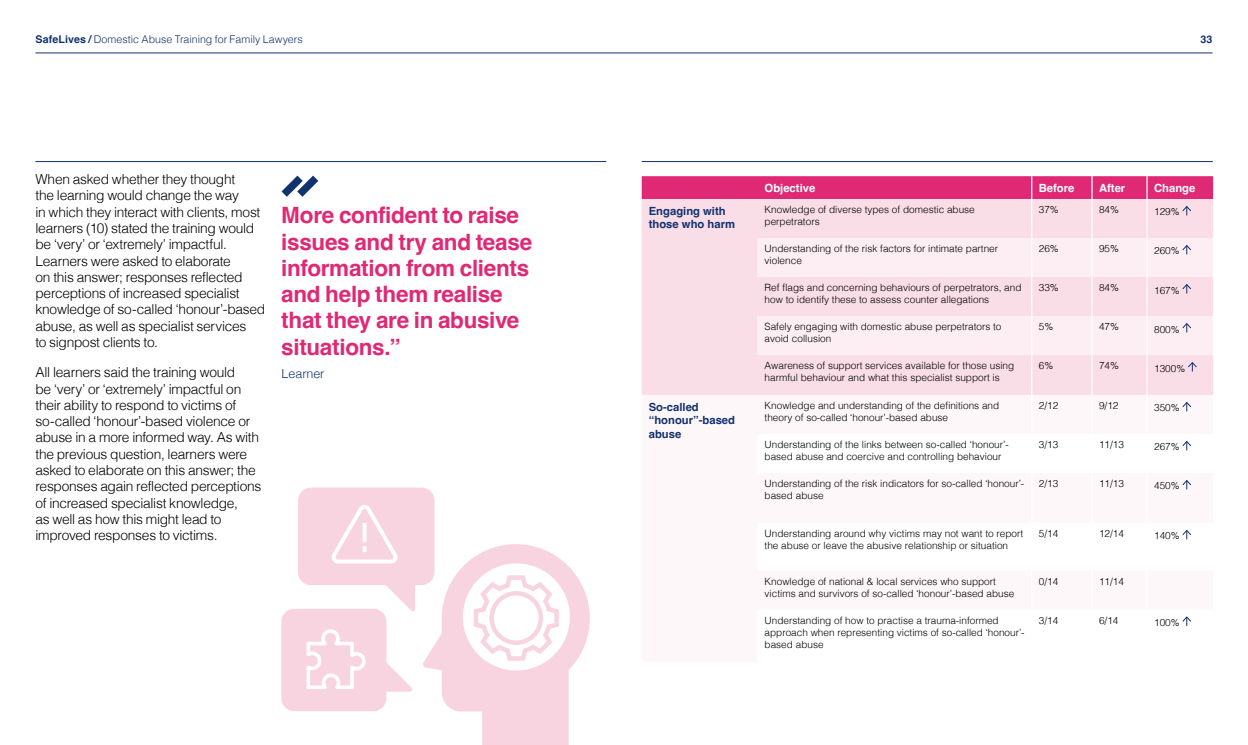
<style>
.page{position:relative;width:1248px;height:745px;background:#fff}
.page>*{position:absolute;margin:0;border:0;box-sizing:border-box;transform-origin:0 0}
.t1{font:700 22.5px/26.2px "Helvetica";letter-spacing:-.015em;color:#e02975}
.Paragraph_body{font:300 13.75px/16.2px "Helvetica";letter-spacing:-.02em;color:#000}
.Quote_attribution{font:300 12.5px "Helvetica";letter-spacing:-.005em;color:#12326e}
.t2{font:700 11.25px/13.5px "Helvetica";color:#12326e}
.t3{font:700 11.25px "Helvetica";color:#fff}
.t4{font:300 10.62px "Helvetica";color:#12326e}
.t5{font:700 10.62px "Helvetica";color:#12326e}
.t6{font:300 10px/12px "Helvetica";color:#000}
.s1{font-weight:700}
</style>
<div class="page">
<div style="left:641px;top:199px;width:571px;height:195px;background:#f9dde7"></div>
<svg style="left:757px;top:238px;width:455px;height:117px;background:#fbe8ef"></svg>
<div style="left:641px;top:176px;width:571px;height:23px;background:#e02975"></div>
<hr style="left:1030px;top:199px;width:2px;height:39px;background:#fff">
<hr style="left:1091px;top:199px;width:1px;height:39px;background:#fff">
<hr style="left:1146px;top:199px;width:1px;height:39px;background:#fff">
<hr style="left:1030px;top:238px;width:2px;height:39px;background:#fff">
<hr style="left:1091px;top:238px;width:1px;height:39px;background:#fff">
<hr style="left:1146px;top:238px;width:1px;height:39px;background:#fff">
<hr style="left:1030px;top:277px;width:2px;height:39px;background:#fff">
<hr style="left:1091px;top:277px;width:1px;height:39px;background:#fff">
<hr style="left:1146px;top:277px;width:1px;height:39px;background:#fff">
<hr style="left:1030px;top:355px;width:2px;height:39px;background:#fff">
<hr style="left:1091px;top:355px;width:1px;height:39px;background:#fff">
<hr style="left:1146px;top:355px;width:1px;height:39px;background:#fff">
<hr style="left:1030px;top:316px;width:2px;height:39px;background:#fff">
<hr style="left:1091px;top:316px;width:1px;height:39px;background:#fff">
<hr style="left:1146px;top:316px;width:1px;height:39px;background:#fff">
<svg style="left:1181px;top:205px;width:10px;height:10px"></svg>
<svg style="left:1181px;top:244px;width:10px;height:10px"></svg>
<svg style="left:1181px;top:283px;width:10px;height:10px"></svg>
<svg style="left:1181px;top:322px;width:10px;height:10px"></svg>
<svg style="left:1187px;top:361px;width:10px;height:10px"></svg>
<svg style="left:1182px;top:401px;width:9px;height:10px"></svg>
<svg style="left:1182px;top:441px;width:9px;height:9px"></svg>
<svg style="left:1182px;top:479px;width:9px;height:10px"></svg>
<svg style="left:1182px;top:529px;width:9px;height:10px"></svg>
<svg style="left:1182px;top:616px;width:9px;height:9px"></svg>
<hr style="left:35px;top:53px;width:1177px;height:1px;background:#12326e">
<hr style="left:35px;top:161px;width:571px;height:1px;background:#12326e">
<hr style="left:641px;top:161px;width:571px;height:1px;background:#12326e">
<svg style="left:281px;top:175px;width:37px;height:22px"></svg>
<svg style="left:281px;top:487px;width:308px;height:257px"></svg>
<p class="t4" style="left:35px;top:31px;width:269px"><span class="s1">SafeLives /</span> Domestic Abuse Training for Family Lawyers</p>
<p class="t5" style="left:1200px;top:33px;width:14px">33</p>
<p class="Paragraph_body" style="left:35px;top:170px;width:231px">When asked whether they thought<br>the learning would change the way<br>in which they interact with clients, most learners (10) stated the training would be ‘very’ or ‘extremely’ impactful.<br>Learners were asked to elaborate<br>on this answer; responses reflected perceptions of increased specialist knowledge of so-called ‘honour’-based abuse, as well as specialist services<br>to signpost clients to.</p>
<p class="Paragraph_body" style="left:35px;top:363px;width:227px">All learners said the training would<br>be ‘very’ or ‘extremely’ impactful on their ability to respond to victims of so-called ‘honour’-based violence or abuse in a more informed way. As with the previous question, learners were asked to elaborate on this answer; the responses again reflected perceptions of increased specialist knowledge,<br>as well as how this might lead to improved responses to victims.</p>
<p class="t1" style="left:281px;top:204px;width:252px">More confident to raise issues and try and tease information from clients and help them realise that they are in abusive situations.”</p>
<p class="Quote_attribution" style="left:281px;top:362px;width:44px">Learner</p>
<p class="t3" style="left:764px;top:181px;width:52px">Objective</p>
<p class="t3" style="left:1038px;top:181px;width:37px">Before</p>
<p class="t3" style="left:1098px;top:181px;width:28px">After</p>
<p class="t3" style="left:1153px;top:181px;width:43px">Change</p>
<p class="t2" style="left:648px;top:205px;width:88px">Engaging with those who harm</p>
<p class="t6" style="left:764px;top:203px;width:212px">Knowledge of diverse types of domestic abuse perpetrators</p>
<p class="t6" style="left:1038px;top:203px;width:22px">37%</p>
<p class="t6" style="left:1098px;top:203px;width:22px">84%</p>
<p class="t6" style="left:1153px;top:205px;width:27px">129%</p>
<p class="t6" style="left:764px;top:242px;width:235px">Understanding of the risk factors for intimate partner violence</p>
<p class="t6" style="left:1038px;top:242px;width:22px">26%</p>
<p class="t6" style="left:1098px;top:242px;width:22px">95%</p>
<p class="t6" style="left:1153px;top:244px;width:27px">260%</p>
<p class="t6" style="left:764px;top:281px;width:258px">Ref flags and concerning behaviours of perpetrators, and how to identify these to assess counter allegations</p>
<p class="t6" style="left:1038px;top:281px;width:22px">33%</p>
<p class="t6" style="left:1098px;top:281px;width:22px">84%</p>
<p class="t6" style="left:1153px;top:283px;width:27px">167%</p>
<p class="t6" style="left:764px;top:320px;width:238px">Safely engaging with domestic abuse perpetrators to avoid collusion</p>
<p class="t6" style="left:1038px;top:320px;width:16px">5%</p>
<p class="t6" style="left:1098px;top:320px;width:22px">47%</p>
<p class="t6" style="left:1153px;top:322px;width:27px">800%</p>
<p class="t6" style="left:764px;top:359px;width:251px">Awareness of support services available for those using harmful behaviour and what this specialist support is</p>
<p class="t6" style="left:1038px;top:359px;width:16px">6%</p>
<p class="t6" style="left:1098px;top:359px;width:22px">74%</p>
<p class="t6" style="left:1153px;top:361px;width:33px">1300%</p>
<p class="t2" style="left:648px;top:401px;width:88px">So-called “honour”-based abuse</p>
<p class="t6" style="left:764px;top:399px;width:236px">Knowledge and understanding of the definitions and theory of so-called ‘honour’-based abuse</p>
<p class="t6" style="left:1038px;top:399px;width:21px">2/12</p>
<p class="t6" style="left:1098px;top:399px;width:21px">9/12</p>
<p class="t6" style="left:1153px;top:401px;width:27px">350%</p>
<p class="t6" style="left:764px;top:437px;width:245px">Understanding of the links between so-called ‘honour’- based abuse and coercive and controlling behaviour</p>
<p class="t6" style="left:1038px;top:437px;width:21px">3/13</p>
<p class="t6" style="left:1098px;top:437px;width:27px">11/13</p>
<p class="t6" style="left:1153px;top:440px;width:27px">267%</p>
<p class="t6" style="left:764px;top:476px;width:261px">Understanding of the risk indicators for so-called ‘honour’- based abuse</p>
<p class="t6" style="left:1038px;top:476px;width:21px">2/13</p>
<p class="t6" style="left:1098px;top:476px;width:27px">11/13</p>
<p class="t6" style="left:1153px;top:479px;width:27px">450%</p>
<p class="t6" style="left:764px;top:526px;width:260px">Understanding around why victims may not want to report the abuse or leave the abusive relationship or situation</p>
<p class="t6" style="left:1038px;top:526px;width:21px">5/14</p>
<p class="t6" style="left:1098px;top:526px;width:27px">12/14</p>
<p class="t6" style="left:1153px;top:528px;width:27px">140%</p>
<p class="t6" style="left:764px;top:574px;width:251px">Knowledge of national &amp; local services who support victims and survivors of so-called ‘honour’-based abuse</p>
<p class="t6" style="left:1038px;top:574px;width:21px">0/14</p>
<p class="t6" style="left:1098px;top:574px;width:27px">11/14</p>
<p class="t6" style="left:764px;top:613px;width:261px">Understanding of how to practise a trauma-informed approach when representing victims of so-called ‘honour’- based abuse</p>
<p class="t6" style="left:1038px;top:613px;width:21px">3/14</p>
<p class="t6" style="left:1098px;top:613px;width:21px">6/14</p>
<p class="t6" style="left:1153px;top:615px;width:27px">100%</p>
</div>
